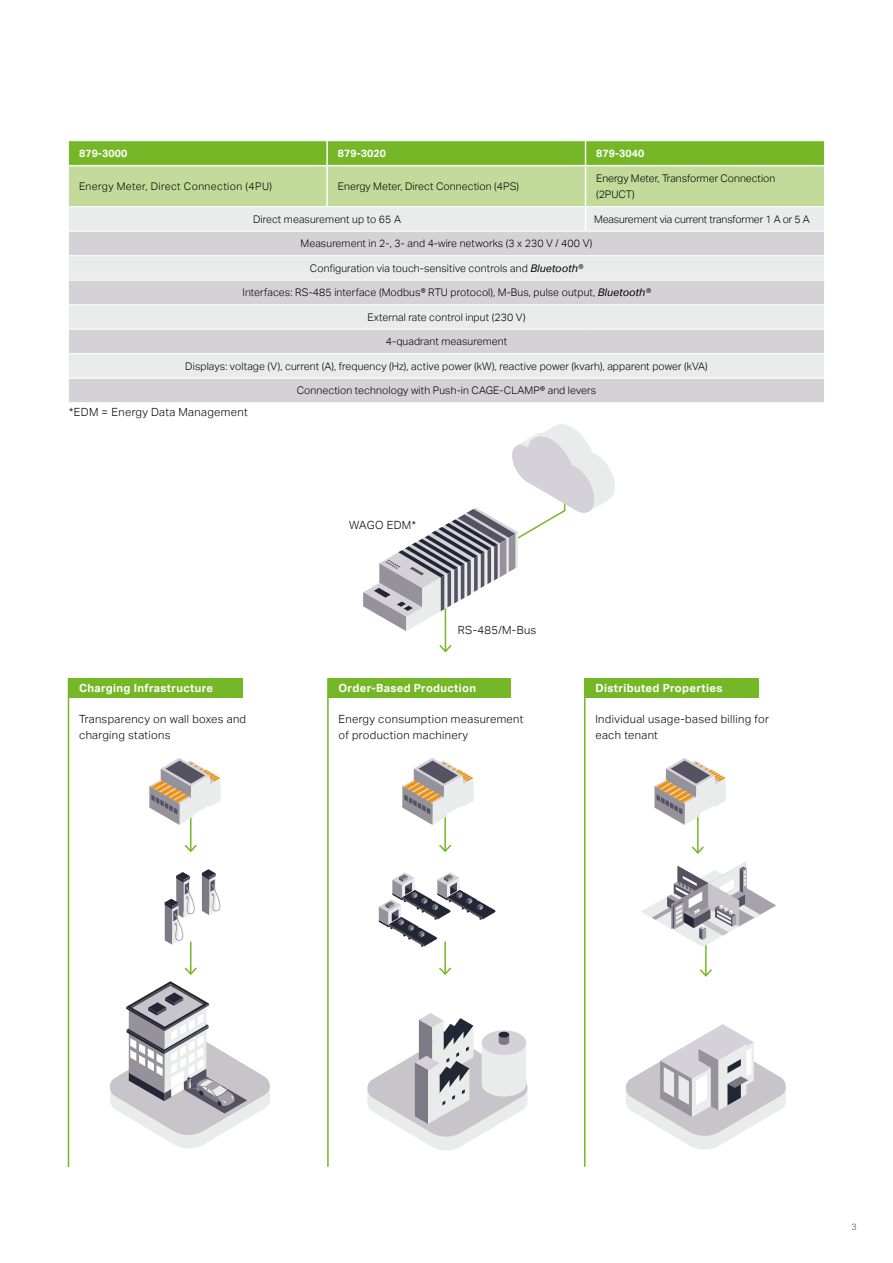
<style>
.page{position:relative;width:893px;height:1263px;background:#fff}
.page>*{position:absolute;margin:0;border:0;box-sizing:border-box;transform-origin:0 0}
.t1{font:300 11.25px/15.8px "Aktiv Grotesk";letter-spacing:.03em;color:#000}
.Caption_Bold_White{font:700 11.25px "Aktiv Grotesk";letter-spacing:.03em;color:#fff}
.t2{font:300 10.5px/16.5px "Aktiv Grotesk";letter-spacing:.01em;color:#000}
.t3{font:300 10.5px "Aktiv Grotesk";letter-spacing:-.01em;color:#000}
.t4{font:300 10.5px "Aktiv Grotesk";letter-spacing:.04em;color:#000}
.t5{font:700 10.5px "Aktiv Grotesk";letter-spacing:.01em;color:#fff}
.t6{font:300 9px "Aktiv Grotesk";color:#565361}
.s1{font-weight:400;font-style:italic}
</style>
<div class="page">
<hr style="left:190px;top:941px;width:1px;height:33px;background:#75b726">
<hr style="left:705px;top:918px;width:2px;height:58px;background:#75b726">
<svg style="left:699px;top:968px;width:13px;height:9px"></svg>
<hr style="left:444px;top:941px;width:2px;height:33px;background:#75b726">
<svg style="left:439px;top:966px;width:13px;height:9px"></svg>
<hr style="left:190px;top:796px;width:1px;height:55px;background:#75b726">
<svg style="left:184px;top:843px;width:13px;height:10px"></svg>
<hr style="left:697px;top:796px;width:2px;height:57px;background:#75b726">
<svg style="left:691px;top:845px;width:13px;height:9px"></svg>
<hr style="left:445px;top:566px;width:1px;height:85px;background:#75b726">
<svg style="left:439px;top:643px;width:13px;height:10px"></svg>
<hr style="left:444px;top:796px;width:2px;height:55px;background:#75b726">
<svg style="left:439px;top:843px;width:13px;height:10px"></svg>
<svg style="left:367px;top:1013px;width:161px;height:137px"></svg>
<svg style="left:626px;top:1024px;width:160px;height:126px"></svg>
<svg style="left:363px;top:424px;width:252px;height:207px"></svg>
<svg style="left:379px;top:872px;width:116px;height:75px"></svg>
<svg style="left:641px;top:862px;width:135px;height:85px"></svg>
<svg style="left:165px;top:869px;width:56px;height:76px"></svg>
<svg style="left:110px;top:966px;width:160px;height:183px"></svg>
<svg style="left:149px;top:758px;width:72px;height:67px"></svg>
<div style="left:69px;top:678px;width:174px;height:20px;background:#75b726"></div>
<div style="left:328px;top:678px;width:182px;height:20px;background:#75b726"></div>
<div style="left:585px;top:678px;width:174px;height:20px;background:#75b726"></div>
<svg style="left:402px;top:758px;width:72px;height:67px"></svg>
<svg style="left:654px;top:758px;width:72px;height:67px"></svg>
<hr style="left:68px;top:678px;width:1px;height:489px;background:#75b726">
<hr style="left:327px;top:678px;width:2px;height:489px;background:#75b726">
<hr style="left:584px;top:678px;width:1px;height:489px;background:#75b726">
<svg style="left:68px;top:141px;width:757px;height:261px;background:#d2dbc6"></svg>
<hr style="left:68px;top:166px;width:1px;height:40px;background:#fff">
<hr style="left:824px;top:166px;width:1px;height:40px;background:#fff">
<p class="t5" style="left:79px;top:147px;width:50px">879-3000</p>
<p class="t5" style="left:338px;top:147px;width:50px">879-3020</p>
<p class="t5" style="left:596px;top:147px;width:50px">879-3040</p>
<p class="t4" style="left:79px;top:180px;width:195px">Energy Meter, Direct Connection (4PU)</p>
<p class="t2" style="left:338px;top:178px;width:183px">Energy Meter, Direct Connection (4PS)</p>
<p class="t2" style="left:596px;top:170px;width:181px">Energy Meter, Transformer Connection (2PUCT)</p>
<p class="t2" style="left:253px;top:211px;width:149px">Direct measurement up to 65 A</p>
<p class="t3" style="left:594px;top:213px;width:217px">Measurement via current transformer 1 A or 5 A</p>
<p class="t2" style="left:300px;top:235px;width:293px">Measurement in 2-, 3- and 4-wire networks (3 x 230 V / 400 V)</p>
<p class="t2" style="left:310px;top:260px;width:275px">Configuration via touch-sensitive controls and <span class="s1">Bluetooth®</span></p>
<p class="t2" style="left:243px;top:284px;width:409px">Interfaces: RS-485 interface (Modbus® RTU protocol), M-Bus, pulse output, <span class="s1">Bluetooth®</span></p>
<p class="t2" style="left:367px;top:309px;width:160px">External rate control input (230 V)</p>
<p class="t2" style="left:386px;top:333px;width:123px">4-quadrant measurement</p>
<p class="t2" style="left:185px;top:358px;width:524px">Displays: voltage (V), current (A), frequency (Hz), active power (kW), reactive power (kvarh), apparent power (kVA)</p>
<p class="t2" style="left:297px;top:382px;width:301px">Connection technology with Push-in CAGE-CLAMP® and levers</p>
<p class="t1" style="left:69px;top:405px;width:180px">*EDM = Energy Data Management</p>
<p class="Caption_Bold_White" style="left:79px;top:681px;width:135px">Charging Infrastructure</p>
<p class="t1" style="left:79px;top:711px;width:169px">Transparency on wall boxes and charging stations</p>
<p class="t1" style="left:349px;top:517px;width:68px">WAGO EDM*</p>
<p class="t1" style="left:458px;top:622px;width:80px">RS-485/M-Bus</p>
<p class="Caption_Bold_White" style="left:339px;top:681px;width:139px">Order-Based Production</p>
<p class="t1" style="left:339px;top:711px;width:187px">Energy consumption measurement of production machinery</p>
<p class="Caption_Bold_White" style="left:595px;top:681px;width:129px">Distributed Properties</p>
<p class="t1" style="left:595px;top:711px;width:175px">Individual usage-based billing for each tenant</p>
<p class="t6" style="left:851px;top:1221px;width:7px">3</p>
</div>
